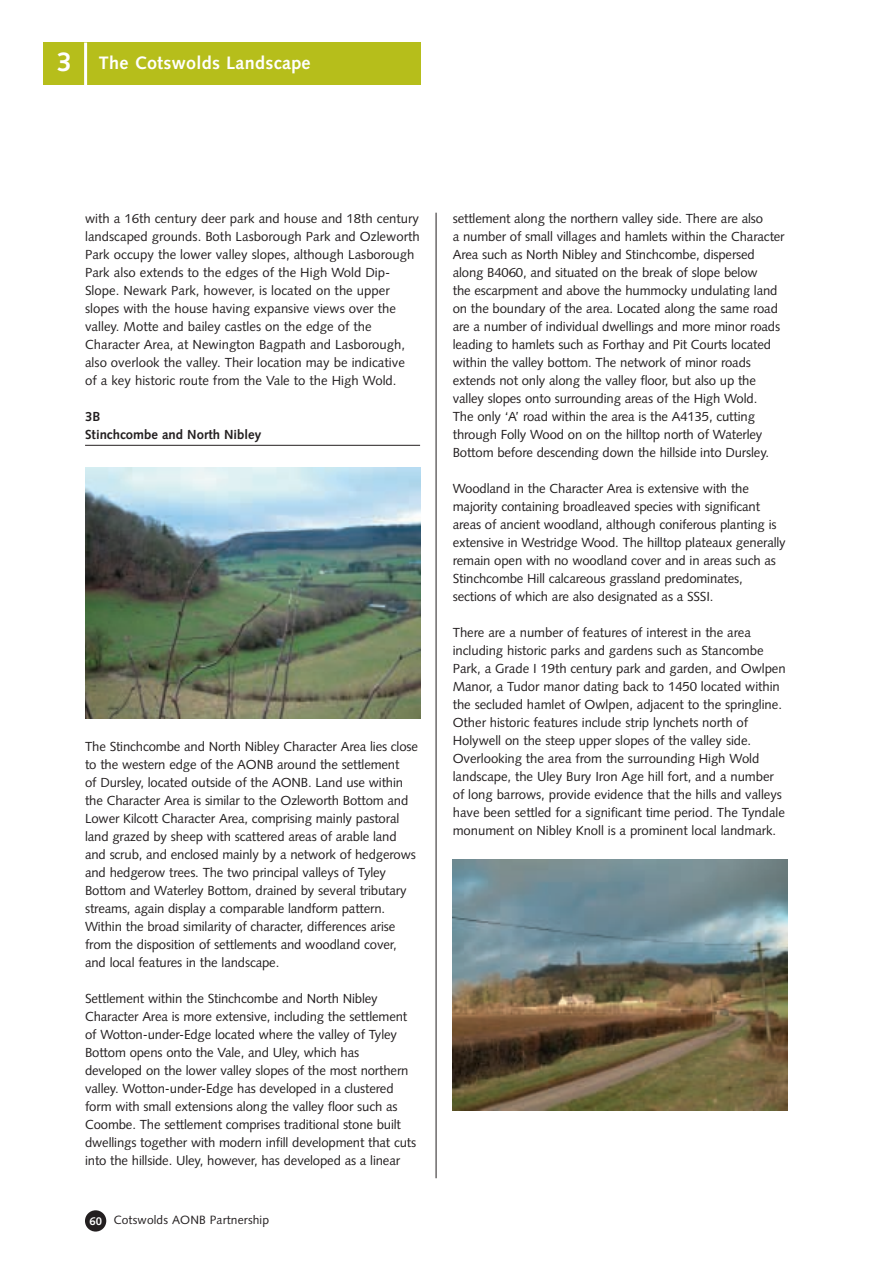
<style>
.page{position:relative;width:893px;height:1262px;background:#fff}
.page>*{position:absolute;margin:0;border:0;box-sizing:border-box;transform-origin:0 0}
.t1{font:700 18px "Syntax";letter-spacing:.015em;color:#fff}
.t2{font:13.2px/18px "Syntax";letter-spacing:-.01em;color:#231f20}
.t3{font:700 13.2px/18px "Syntax";color:#231f20}
.t4{font:12px "Syntax";letter-spacing:.01em;color:#231f20}
.s1{font-size:27px}
.s2{font-weight:700;font-size:11.25px;color:#fff}
</style>
<div class="page">
<hr style="left:85px;top:445px;width:335px;height:1px;background:#231f20">
<div style="left:85px;top:1210px;width:21px;height:21px;background:#231f20;border-radius:50%"></div>
<div style="left:43px;top:43px;width:377px;height:42px;background:#b6be1b"></div>
<hr style="left:84px;top:43px;width:3px;height:42px;background:#fff">
<hr style="left:436px;top:213px;width:1px;height:965px;background:#231f20">
<img style="left:85px;top:468px;width:335px;height:251px">
<img style="left:453px;top:859px;width:335px;height:251px">
<h1 class="t1" style="left:57px;top:55px;width:255px"><span class="s1">3</span> The Cotswolds Landscape</h1>
<p class="t2" style="left:85px;top:210px;width:336px">with a 16th century deer park and house and 18th century landscaped grounds. Both Lasborough Park and Ozleworth Park occupy the lower valley slopes, although Lasborough Park also extends to the edges of the High Wold Dip-Slope. Newark Park, however, is located on the upper slopes with the house having expansive views over the valley. Motte and bailey castles on the edge of the Character Area, at Newington Bagpath and Lasborough, also overlook the valley. Their location may be indicative of a key historic route from the Vale to the High Wold.</p>
<p class="t3" style="left:85px;top:408px;width:178px">3B<br>Stinchcombe and North Nibley</p>
<p class="t2" style="left:85px;top:739px;width:334px">The Stinchcombe and North Nibley Character Area lies close to the western edge of the AONB around the settlement<br>of Dursley, located outside of the AONB. Land use within the Character Area is similar to the Ozleworth Bottom and Lower Kilcott Character Area, comprising mainly pastoral land grazed by sheep with scattered areas of arable land and scrub, and enclosed mainly by a network of hedgerows and hedgerow trees. The two principal valleys of Tyley Bottom and Waterley Bottom, drained by several tributary streams, again display a comparable landform pattern.<br>Within the broad similarity of character, differences arise from the disposition of settlements and woodland cover, and local features in the landscape.</p>
<p class="t2" style="left:85px;top:991px;width:332px">Settlement within the Stinchcombe and North Nibley Character Area is more extensive, including the settlement of Wotton-under-Edge located where the valley of Tyley Bottom opens onto the Vale, and Uley, which has developed on the lower valley slopes of the most northern valley. Wotton-under-Edge has developed in a clustered form with small extensions along the valley floor such as Coombe. The settlement comprises traditional stone built dwellings together with modern infill development that cuts into the hillside. Uley, however, has developed as a linear</p>
<p class="t4" style="left:89px;top:1215px;width:181px"><span class="s2">60</span> Cotswolds AONB Partnership</p>
<p class="t2" style="left:453px;top:210px;width:333px">settlement along the northern valley side. There are also<br>a number of small villages and hamlets within the Character Area such as North Nibley and Stinchcombe, dispersed along B4060, and situated on the break of slope below<br>the escarpment and above the hummocky undulating land on the boundary of the area. Located along the same road are a number of individual dwellings and more minor roads leading to hamlets such as Forthay and Pit Courts located within the valley bottom. The network of minor roads extends not only along the valley floor, but also up the valley slopes onto surrounding areas of the High Wold.<br>The only ‘A’ road within the area is the A4135, cutting through Folly Wood on on the hilltop north of Waterley Bottom before descending down the hillside into Dursley.</p>
<p class="t2" style="left:453px;top:480px;width:334px">Woodland in the Character Area is extensive with the majority containing broadleaved species with significant areas of ancient woodland, although coniferous planting is extensive in Westridge Wood. The hilltop plateaux generally remain open with no woodland cover and in areas such as Stinchcombe Hill calcareous grassland predominates, sections of which are also designated as a SSSI.</p>
<p class="t2" style="left:453px;top:624px;width:334px">There are a number of features of interest in the area including historic parks and gardens such as Stancombe Park, a Grade I 19th century park and garden, and Owlpen Manor, a Tudor manor dating back to 1450 located within the secluded hamlet of Owlpen, adjacent to the springline.<br>Other historic features include strip lynchets north of Holywell on the steep upper slopes of the valley side.<br>Overlooking the area from the surrounding High Wold landscape, the Uley Bury Iron Age hill fort, and a number of long barrows, provide evidence that the hills and valleys have been settled for a significant time period. The Tyndale monument on Nibley Knoll is a prominent local landmark.</p>
</div>
